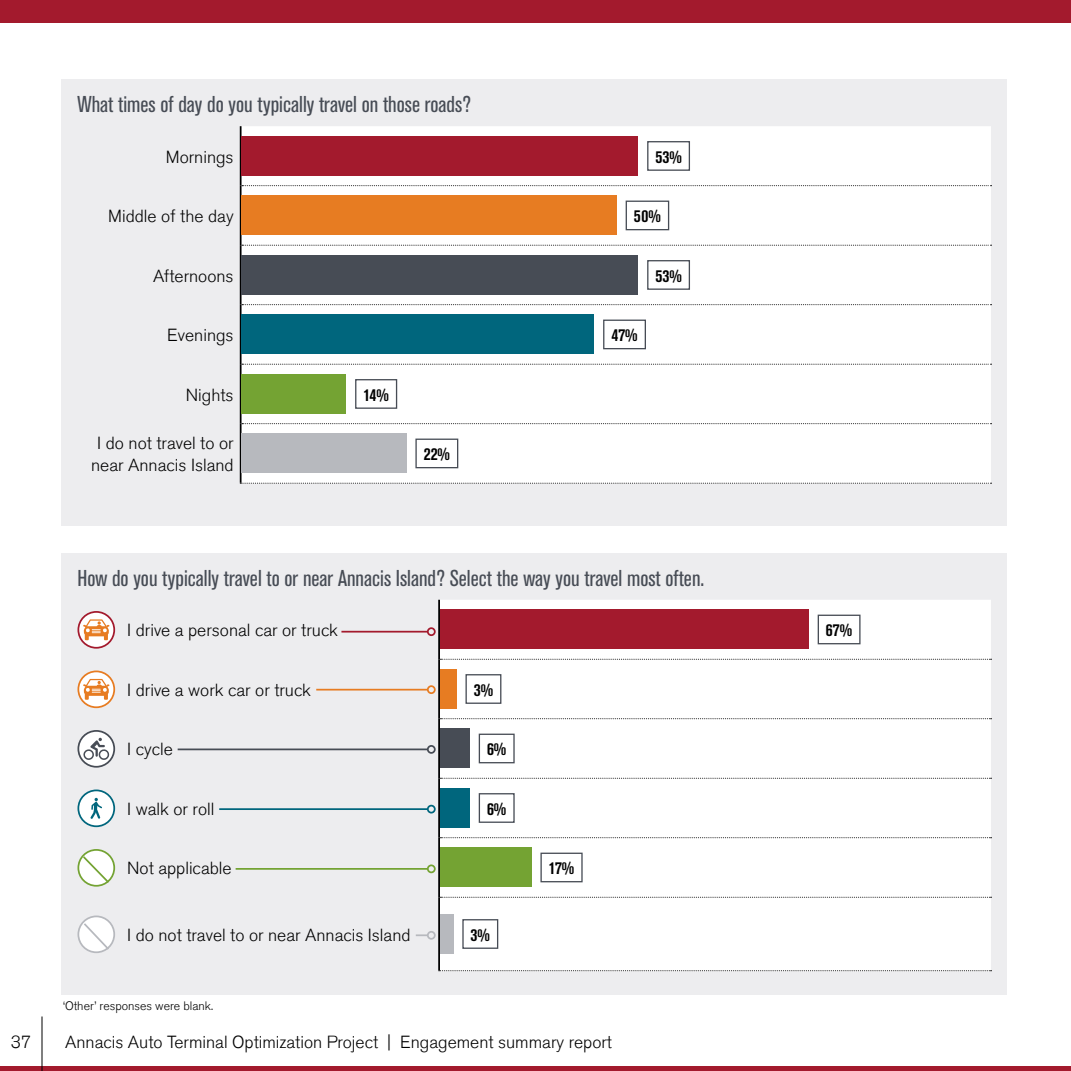
<style>
.page{position:relative;width:1071px;height:1071px;background:#fff}
.page>*{position:absolute;margin:0;border:0;box-sizing:border-box;transform-origin:0 0}
.t1{font:condensed 22.75px "Akzidenz Grotesk Std";color:#474c55}
.t2{font:300 17.5px/22.8px "Akzidenz Grotesk Std";color:#000;text-align:center}
.t3{font:700 condensed 17.5px "Akzidenz Grotesk Std";color:#000}
.t4{font:300 12.25px "Akzidenz Grotesk Std";color:#000}
</style>
<div class="page">
<div style="left:62px;top:79px;width:945px;height:446px;background:#ededef"></div>
<div style="left:242px;top:126px;width:749px;height:357px;background:#fff"></div>
<hr style="left:240px;top:126px;width:2px;height:60px;background:#000">
<hr style="left:240px;top:186px;width:2px;height:59px;background:#000">
<hr style="left:240px;top:245px;width:2px;height:60px;background:#000">
<hr style="left:240px;top:305px;width:2px;height:59px;background:#000">
<hr style="left:240px;top:364px;width:2px;height:60px;background:#000">
<hr style="left:240px;top:424px;width:2px;height:59px;background:#000">
<svg style="left:242px;top:185px;width:750px;height:1px"></svg>
<svg style="left:242px;top:245px;width:750px;height:1px"></svg>
<svg style="left:242px;top:304px;width:750px;height:1px"></svg>
<svg style="left:242px;top:364px;width:750px;height:1px"></svg>
<svg style="left:242px;top:423px;width:750px;height:1px"></svg>
<svg style="left:240px;top:483px;width:752px;height:1px"></svg>
<div style="left:242px;top:136px;width:396px;height:40px;background:#a31a2d"></div>
<div style="left:647px;top:141px;width:43px;height:30px;border:1px solid #474c55"></div>
<div style="left:242px;top:195px;width:375px;height:40px;background:#e77c22"></div>
<div style="left:626px;top:201px;width:43px;height:29px;border:1px solid #474c55"></div>
<div style="left:242px;top:255px;width:396px;height:40px;background:#474c55"></div>
<div style="left:647px;top:260px;width:43px;height:30px;border:1px solid #474c55"></div>
<div style="left:242px;top:314px;width:352px;height:40px;background:#00667d"></div>
<div style="left:603px;top:320px;width:43px;height:29px;border:1px solid #474c55"></div>
<div style="left:242px;top:374px;width:104px;height:40px;background:#74a333"></div>
<div style="left:355px;top:379px;width:42px;height:30px;border:1px solid #474c55"></div>
<div style="left:242px;top:433px;width:165px;height:40px;background:#b7b9be"></div>
<div style="left:415px;top:439px;width:43px;height:29px;border:1px solid #474c55"></div>
<div style="left:62px;top:553px;width:945px;height:441px;background:#ededef"></div>
<div style="left:440px;top:600px;width:551px;height:370px;background:#fff"></div>
<svg style="left:440px;top:659px;width:552px;height:1px"></svg>
<svg style="left:440px;top:718px;width:552px;height:1px"></svg>
<svg style="left:440px;top:778px;width:552px;height:1px"></svg>
<svg style="left:440px;top:837px;width:552px;height:1px"></svg>
<svg style="left:440px;top:897px;width:552px;height:1px"></svg>
<svg style="left:439px;top:970px;width:553px;height:1px"></svg>
<hr style="left:438px;top:897px;width:2px;height:73px;background:#000">
<hr style="left:438px;top:600px;width:2px;height:59px;background:#000">
<hr style="left:438px;top:659px;width:2px;height:60px;background:#000">
<hr style="left:438px;top:719px;width:2px;height:59px;background:#000">
<hr style="left:438px;top:778px;width:2px;height:60px;background:#000">
<hr style="left:438px;top:838px;width:2px;height:59px;background:#000">
<svg style="left:78px;top:612px;width:36px;height:36px"></svg>
<svg style="left:83px;top:619px;width:27px;height:21px"></svg>
<div style="left:77px;top:611px;width:38px;height:38px;border:2px solid #a31a2d;border-radius:50%"></div>
<div style="left:440px;top:610px;width:369px;height:39px;background:#a31a2d"></div>
<div style="left:818px;top:615px;width:43px;height:29px;border:1px solid #474c55"></div>
<svg style="left:78px;top:671px;width:36px;height:36px"></svg>
<svg style="left:83px;top:679px;width:27px;height:21px"></svg>
<div style="left:77px;top:671px;width:38px;height:37px;border:2px solid #e77c22;border-radius:50%"></div>
<div style="left:440px;top:669px;width:17px;height:40px;background:#e77c22"></div>
<div style="left:466px;top:674px;width:35px;height:30px;border:1px solid #474c55"></div>
<svg style="left:78px;top:731px;width:36px;height:36px"></svg>
<svg style="left:83px;top:738px;width:27px;height:22px"></svg>
<div style="left:77px;top:730px;width:38px;height:38px;border:2px solid #474c55;border-radius:50%"></div>
<div style="left:440px;top:729px;width:30px;height:39px;background:#474c55"></div>
<div style="left:479px;top:734px;width:36px;height:29px;border:1px solid #474c55"></div>
<div style="left:78px;top:790px;width:36px;height:36px;background:#fff;border-radius:50%"></div>
<svg style="left:90px;top:798px;width:12px;height:21px"></svg>
<div style="left:77px;top:790px;width:38px;height:37px;border:2px solid #00667d;border-radius:50%"></div>
<div style="left:440px;top:788px;width:30px;height:40px;background:#00667d"></div>
<div style="left:479px;top:793px;width:36px;height:30px;border:1px solid #474c55"></div>
<svg style="left:78px;top:850px;width:36px;height:36px"></svg>
<div style="left:77px;top:849px;width:38px;height:38px;border:2px solid #74a333;border-radius:50%"></div>
<div style="left:440px;top:848px;width:92px;height:39px;background:#74a333"></div>
<div style="left:540px;top:853px;width:43px;height:29px;border:1px solid #474c55"></div>
<svg style="left:78px;top:916px;width:36px;height:36px"></svg>
<div style="left:77px;top:916px;width:38px;height:37px;border:2px solid #b7b9be;border-radius:50%"></div>
<div style="left:440px;top:914px;width:14px;height:40px;background:#b7b9be"></div>
<div style="left:462px;top:919px;width:36px;height:30px;border:1px solid #474c55"></div>
<hr style="left:341px;top:631px;width:87px;height:2px;background:#a31a2d">
<div style="left:427px;top:627px;width:9px;height:9px;border:2px solid #a31a2d;border-radius:50%"></div>
<hr style="left:316px;top:689px;width:112px;height:2px;background:#e77c22">
<div style="left:427px;top:685px;width:9px;height:9px;border:2px solid #e77c22;border-radius:50%"></div>
<hr style="left:178px;top:749px;width:250px;height:1px;background:#474c55">
<div style="left:427px;top:745px;width:9px;height:9px;border:2px solid #474c55;border-radius:50%"></div>
<hr style="left:219px;top:808px;width:209px;height:2px;background:#00667d">
<div style="left:427px;top:805px;width:9px;height:9px;border:2px solid #00667d;border-radius:50%"></div>
<hr style="left:236px;top:868px;width:192px;height:2px;background:#74a333">
<div style="left:427px;top:864px;width:9px;height:9px;border:2px solid #74a333;border-radius:50%"></div>
<svg style="left:416px;top:934px;width:11px;height:2px"></svg>
<div style="left:427px;top:931px;width:9px;height:9px;border:2px solid #b7b9be;border-radius:50%"></div>
<svg style="left:81px;top:854px;width:30px;height:31px"></svg>
<svg style="left:82px;top:921px;width:29px;height:31px"></svg>
<div style="left:0;top:1066px;width:720px;height:5px;background:#a31a2d"></div>
<div style="left:720px;top:1066px;width:350px;height:5px;background:#a31a2d"></div>
<hr style="left:42px;top:1017px;width:1px;height:54px;background:#000">
<div style="left:0;top:0;width:1071px;height:23px;background:#a31a2d"></div>
<h1 class="t1" style="left:77px;top:92px;width:395px">What times of day do you typically travel on those roads?</h1>
<p class="t2" style="left:166px;top:145px;width:69px">Mornings</p>
<p class="t3" style="left:655px;top:146px;width:28px">53%</p>
<p class="t2" style="left:108px;top:205px;width:127px">Middle of the day</p>
<p class="t3" style="left:634px;top:206px;width:28px">50%</p>
<p class="t2" style="left:153px;top:264px;width:82px">Afternoons</p>
<p class="t3" style="left:655px;top:265px;width:28px">53%</p>
<p class="t2" style="left:167px;top:324px;width:68px">Evenings</p>
<p class="t3" style="left:611px;top:325px;width:28px">47%</p>
<p class="t2" style="left:186px;top:383px;width:49px">Nights</p>
<p class="t3" style="left:363px;top:384px;width:27px">14%</p>
<p class="t2" style="left:91px;top:432px;width:144px">I do not travel to or near Annacis Island</p>
<p class="t3" style="left:424px;top:444px;width:28px">22%</p>
<h1 class="t1" style="left:77px;top:565px;width:628px">How do you typically travel to or near Annacis Island? Select the way you travel most often.</h1>
<p class="t2" style="left:127px;top:619px;width:212px">I drive a personal car or truck</p>
<p class="t3" style="left:826px;top:620px;width:28px">67%</p>
<p class="t2" style="left:127px;top:678px;width:185px">I drive a work car or truck</p>
<p class="t3" style="left:474px;top:679px;width:21px">3%</p>
<p class="t2" style="left:127px;top:738px;width:47px">I cycle</p>
<p class="t3" style="left:487px;top:739px;width:21px">6%</p>
<p class="t2" style="left:127px;top:797px;width:89px">I walk or roll</p>
<p class="t3" style="left:487px;top:798px;width:21px">6%</p>
<p class="t2" style="left:127px;top:857px;width:106px">Not applicable</p>
<p class="t3" style="left:549px;top:858px;width:27px">17%</p>
<p class="t2" style="left:127px;top:923px;width:285px">I do not travel to or near Annacis Island</p>
<p class="t3" style="left:471px;top:924px;width:21px">3%</p>
<p class="t4" style="left:63px;top:999px;width:152px">‘Other’ responses were blank.</p>
<p class="t2" style="left:11px;top:1031px;width:22px">37</p>
<p class="t2" style="left:65px;top:1031px;width:548px">Annacis Auto Terminal Optimization Project | Engagement summary report</p>
</div>
